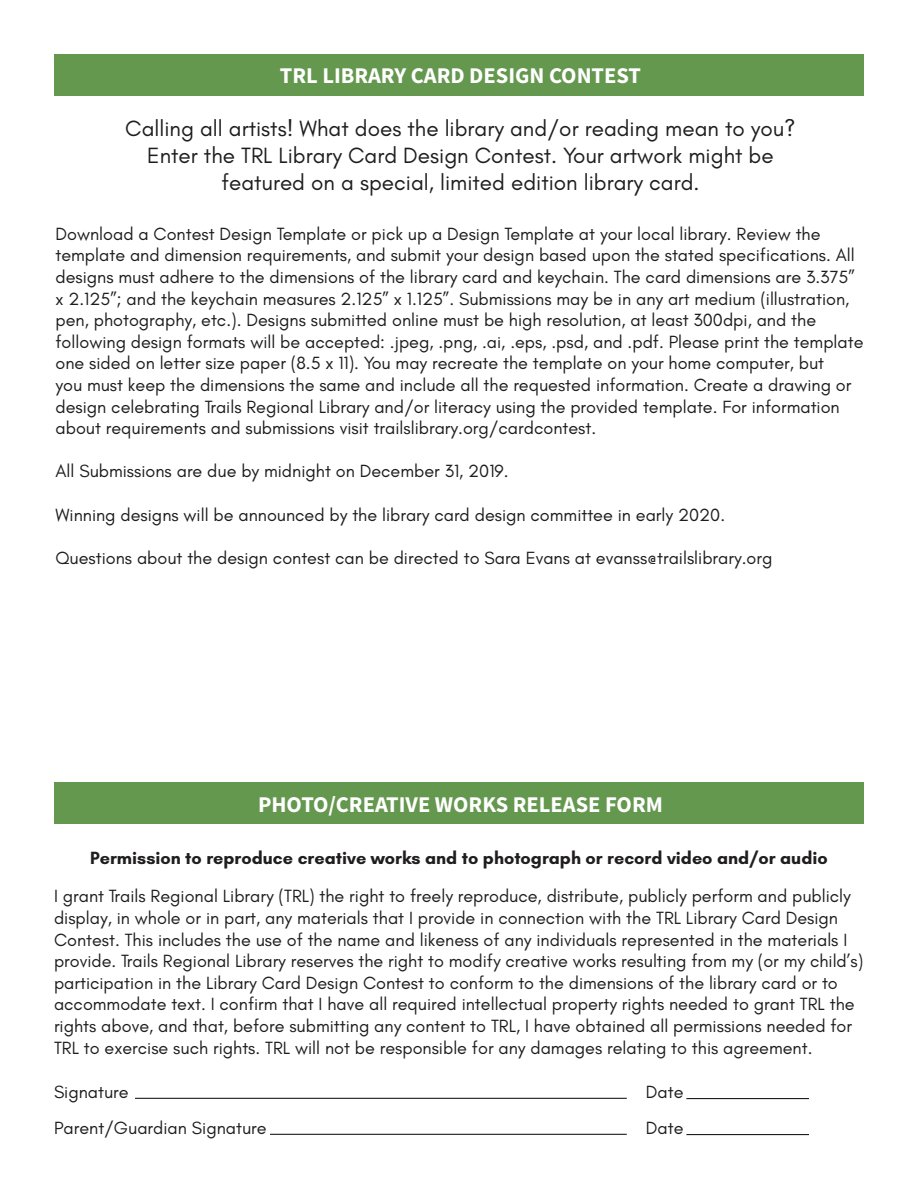
<style>
.page{position:relative;width:918px;height:1188px;background:#fff}
.page>*{position:absolute;margin:0;border:0;box-sizing:border-box;transform-origin:0 0}
.t1{font:22.5px "Glacial Indifference";color:#1f1d1e}
.t2{font:700 22.5px "Source Sans Pro";color:#fff}
.t3{font:18px/21.6px "Glacial Indifference";color:#1e1c1d}
.t4{font:18px/21.6px "Glacial Indifference";color:#1f1d1e}
.t5{font:700 18px "Glacial Indifference";color:#1f1d1e}
</style>
<div class="page">
<div style="left:54px;top:54px;width:810px;height:41px;background:#65984f"></div>
<div style="left:54px;top:783px;width:810px;height:41px;background:#65984f"></div>
<hr style="left:135px;top:1098px;width:492px;height:1px;background:#1f1d1e">
<hr style="left:270px;top:1134px;width:357px;height:1px;background:#1f1d1e">
<hr style="left:686px;top:1098px;width:123px;height:1px;background:#1f1d1e">
<hr style="left:686px;top:1134px;width:123px;height:1px;background:#1f1d1e">
<p class="t2" style="left:280px;top:60px;width:363px">TRL LIBRARY CARD DESIGN CONTEST</p>
<p class="t1" style="left:125px;top:116px;width:672px">Calling all artists! What does the library and/or reading mean to you?</p>
<p class="t1" style="left:147px;top:143px;width:628px">Enter the TRL Library Card Design Contest. Your artwork might be</p>
<p class="t1" style="left:221px;top:170px;width:480px">featured on a special, limited edition library card.</p>
<p class="t3" style="left:56px;top:223px;width:810px">Download a Contest Design Template or pick up a Design Template at your local library. Review the template and dimension requirements, and submit your design based upon the stated specifications. All designs must adhere to the dimensions of the library card and keychain. The card dimensions are 3.375” x 2.125”; and the keychain measures 2.125” x 1.125”. Submissions may be in any art medium (illustration, pen, photography, etc.). Designs submitted online must be high resolution, at least 300dpi, and the following design formats will be accepted: .jpeg, .png, .ai, .eps, .psd, and .pdf. Please print the template one sided on letter size paper (8.5 x 11). You may recreate the template on your home computer, but<br>you must keep the dimensions the same and include all the requested information. Create a drawing or design celebrating Trails Regional Library and/or literacy using the provided template. For information about requirements and submissions visit trailslibrary.org/cardcontest.</p>
<p class="t3" style="left:56px;top:461px;width:455px">All Submissions are due by midnight on December 31, 2019.</p>
<p class="t3" style="left:56px;top:504px;width:671px">Winning designs will be announced by the library card design committee in early 2020.</p>
<p class="t3" style="left:56px;top:547px;width:718px">Questions about the design contest can be directed to Sara Evans at evanss@trailslibrary.org</p>
<p class="t2" style="left:258px;top:789px;width:406px">PHOTO/CREATIVE WORKS RELEASE FORM</p>
<p class="t5" style="left:90px;top:847px;width:739px">Permission to reproduce creative works and to photograph or record video and/or audio</p>
<p class="t4" style="left:54px;top:886px;width:811px">I grant Trails Regional Library (TRL) the right to freely reproduce, distribute, publicly perform and publicly display, in whole or in part, any materials that I provide in connection with the TRL Library Card Design Contest. This includes the use of the name and likeness of any individuals represented in the materials I provide. Trails Regional Library reserves the right to modify creative works resulting from my (or my child’s) participation in the Library Card Design Contest to conform to the dimensions of the library card or to accommodate text. I confirm that I have all required intellectual property rights needed to grant TRL the rights above, and that, before submitting any content to TRL, I have obtained all permissions needed for TRL to exercise such rights. TRL will not be responsible for any damages relating to this agreement.</p>
<p class="t4" style="left:54px;top:1081px;width:76px">Signature</p>
<p class="t4" style="left:54px;top:1117px;width:214px">Parent/Guardian Signature</p>
<p class="t4" style="left:646px;top:1081px;width:39px">Date</p>
<p class="t4" style="left:646px;top:1117px;width:39px">Date</p>
</div>
